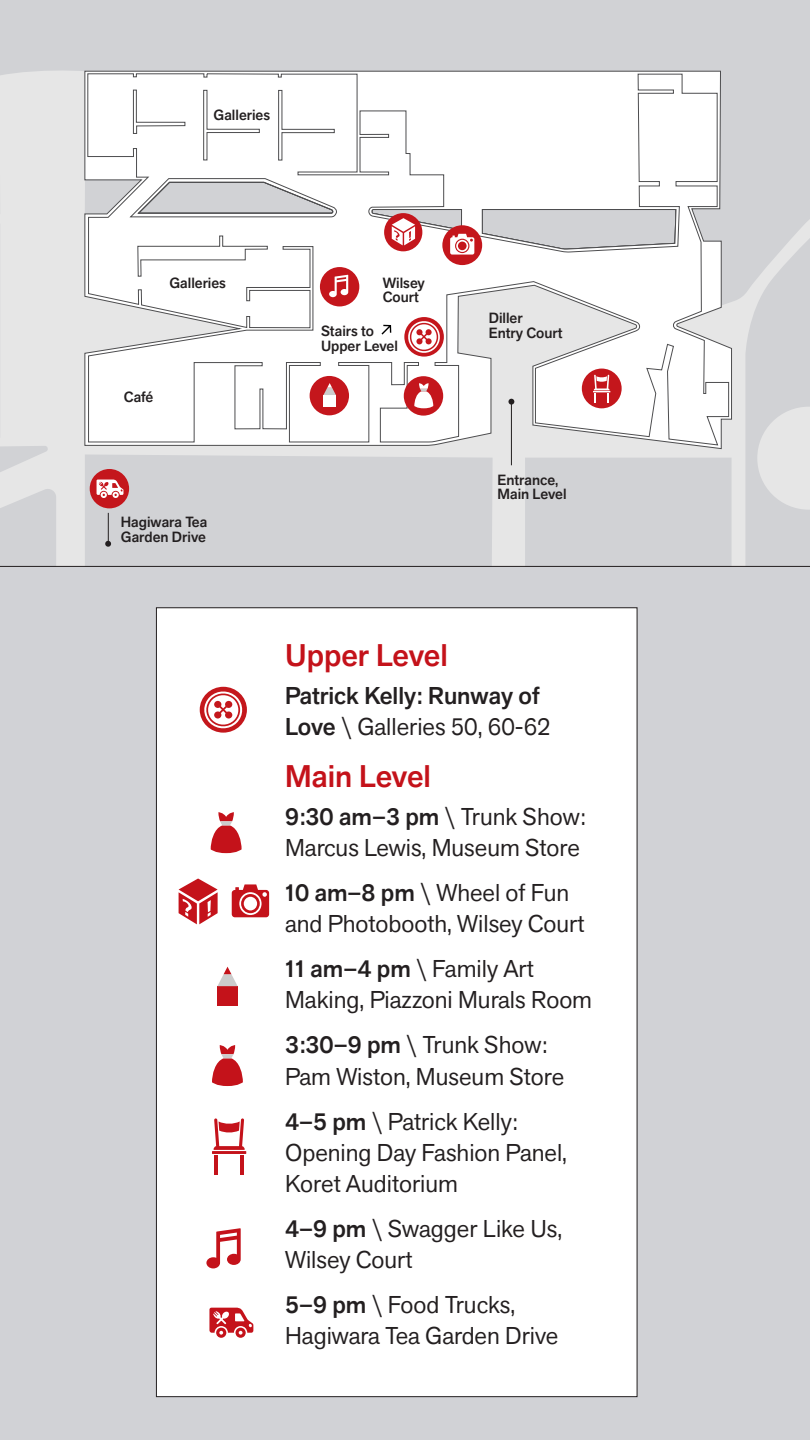
<style>
.page{position:relative;width:810px;height:1440px;background:#fff}
.page>*{position:absolute;margin:0;border:0;box-sizing:border-box;transform-origin:0 0}
.t1{font:500 31.12px "Akzid Grtsk Next";color:#c4121a}
.t2{font:24.22px/31.1px "Akzid Grtsk Next";color:#231f20}
.t3{font:500 24.22px/31.1px "Akzid Grtsk Next";color:#231f20}
.t4{font:500 14.7px/14.7px "Akzid Grtsk Next";color:#231f20}
.s1{font-weight:400}
.s2{font-weight:500}
</style>
<div class="page">
<div style="left:0;top:564px;width:810px;height:876px;background:#d1d2d6"></div>
<svg style="left:0;top:0;width:810px;height:567px"></svg>
<div style="left:156px;top:608px;width:481px;height:789px;background:#fff"></div>
<svg style="left:212px;top:1045px;width:31px;height:41px"></svg>
<div style="left:217px;top:986px;width:21px;height:20px;background:#c4121a"></div>
<svg style="left:217px;top:967px;width:21px;height:19px"></svg>
<svg style="left:206px;top:1228px;width:35px;height:40px"></svg>
<svg style="left:209px;top:1308px;width:44px;height:30px"></svg>
<svg style="left:179px;top:879px;width:39px;height:45px"></svg>
<svg style="left:232px;top:884px;width:37px;height:33px"></svg>
<svg style="left:211px;top:812px;width:31px;height:41px"></svg>
<svg style="left:214px;top:1118px;width:31px;height:32px"></svg>
<hr style="left:212px;top:1151px;width:34px;height:3px;background:#c4121a">
<hr style="left:215px;top:1155px;width:3px;height:19px;background:#c4121a">
<hr style="left:240px;top:1155px;width:4px;height:19px;background:#c4121a">
<div style="left:200px;top:687px;width:47px;height:46px;background:#c4171c;border-radius:50%"></div>
<svg style="left:202px;top:690px;width:42px;height:40px"></svg>
<p class="t4" style="left:214px;top:107px;width:58px">Galleries</p>
<p class="t4" style="left:169px;top:275px;width:58px">Galleries</p>
<p class="t4" style="left:124px;top:390px;width:31px">Café</p>
<p class="t4" style="left:121px;top:515px;width:88px">Hagiwara Tea<br>Garden Drive</p>
<p class="t4" style="left:383px;top:275px;width:44px">Wilsey<br>Court</p>
<p class="t4" style="left:489px;top:310px;width:35px">Diller</p>
<p class="t4" style="left:321px;top:324px;width:55px">Stairs to</p>
<p class="t4" style="left:489px;top:325px;width:75px">Entry Court</p>
<p class="t4" style="left:321px;top:338px;width:78px">Upper Level</p>
<p class="t4" style="left:498px;top:472px;width:70px">Entrance,<br>Main Level</p>
<p class="t1" style="left:285px;top:635px;width:164px">Upper Level</p>
<p class="t3" style="left:285px;top:680px;width:267px">Patrick Kelly: Runway of<br>Love <span class="s1">\ Galleries 50, 60-62</span></p>
<p class="t1" style="left:285px;top:756px;width:147px">Main Level</p>
<p class="t2" style="left:285px;top:801px;width:302px"><span class="s2">9:30 am–3 pm</span> \ Trunk Show:<br>Marcus Lewis, Museum Store</p>
<p class="t2" style="left:285px;top:877px;width:301px"><span class="s2">10 am–8 pm</span> \ Wheel of Fun and Photobooth, Wilsey Court</p>
<p class="t2" style="left:285px;top:953px;width:309px"><span class="s2">11 am–4 pm</span> \ Family Art<br>Making, Piazzoni Murals Room</p>
<p class="t2" style="left:285px;top:1029px;width:281px"><span class="s2">3:30–9 pm</span> \ Trunk Show:<br>Pam Wiston, Museum Store</p>
<p class="t2" style="left:285px;top:1105px;width:234px"><span class="s2">4–5 pm</span> \ Patrick Kelly:</p>
<p class="t2" style="left:285px;top:1136px;width:284px">Opening Day Fashion Panel,</p>
<p class="t2" style="left:285px;top:1168px;width:174px">Koret Auditorium</p>
<p class="t2" style="left:285px;top:1212px;width:279px"><span class="s2">4–9 pm</span> \ Swagger Like Us,<br>Wilsey Court</p>
<p class="t2" style="left:285px;top:1289px;width:275px"><span class="s2">5–9 pm</span> \ Food Trucks,<br>Hagiwara Tea Garden Drive</p>
</div>
